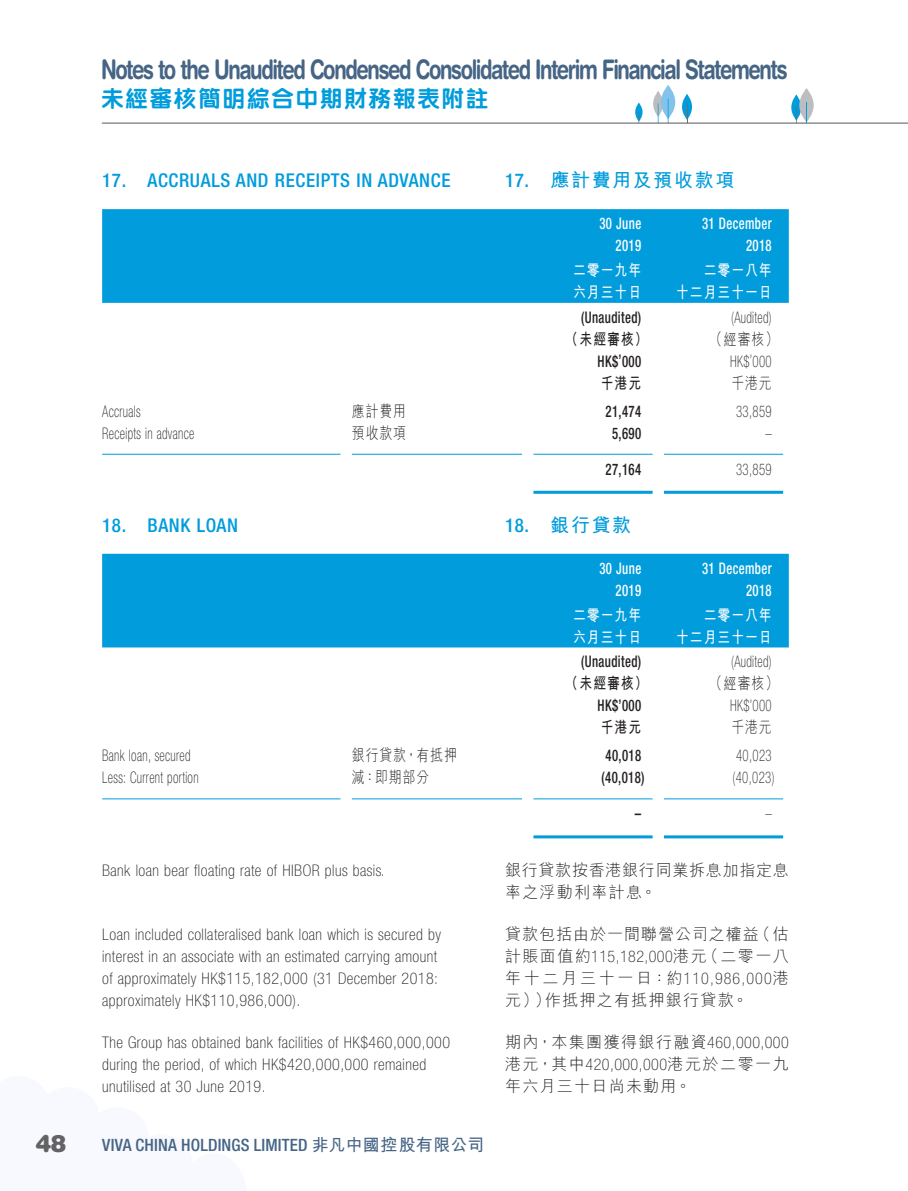
<style>
.page{position:relative;width:908px;height:1191px;background:#fff}
.page>*{position:absolute;margin:0;border:0;box-sizing:border-box;transform-origin:0 0}
.t1{font:700 27px "Helvetica Rounded LT Std";letter-spacing:-.07em;color:#466585;scale:.75 1}
.t2{font:900 24px "Helvetica Rounded LT Std";color:#636366}
.t3{font:800 23px "M Yuen HK";letter-spacing:.055em;color:#009cdc}
.Heading_1{font:500 condensed 19px "Helvetica Neue LT Std";letter-spacing:.035em;color:#009cdc}
.C_Heading_1{font:700 19px "M Hei HK";letter-spacing:.085em;color:#009cdc}
.t4{font:500 condensed 17px "Helvetica Neue LT Std";letter-spacing:.01em;color:#466585}
.Body_Text{font:100 condensed 16px/22px "Helvetica Neue LT Std";letter-spacing:.03em;color:#231f20}
.C_Body_Text{font:300 16px/22px "M Hei HK";letter-spacing:.08em;color:#231f20;text-align:justify}
.Body_Text-2{font:100 condensed 16px "Helvetica Neue LT Std";letter-spacing:.03em;color:#231f20;scale:.8 1}
.Body_Text-3{font:500 condensed 16px "Helvetica Neue LT Std";letter-spacing:.03em;color:#231f20;scale:.8 1}
.Body_Text-4{font:500 condensed 16px "Helvetica Neue LT Std";letter-spacing:.03em;color:#fff;scale:.8 1}
.Body_Text-5{font:700 16px "M Hei HK";letter-spacing:.08em;color:#fff;scale:.8 1}
.Body_Text-6{font:300 16px "M Hei HK";letter-spacing:.08em;color:#231f20;scale:.8 1}
.C_Body_Text-2{font:300 16px/22px "M Hei HK";letter-spacing:.045em;color:#231f20}
.Body_Text-7{font:700 16px "M Hei HK";letter-spacing:.08em;color:#231f20;scale:.8 1}
.s1{font-family:"Helvetica Neue LT Std";font-weight:500;font-stretch:condensed}
.s2{font-family:"M Hei HK";font-weight:700;font-stretch:normal}
.s3{font-family:"Helvetica Neue LT Std";font-weight:100;font-stretch:condensed}
</style>
<div class="page">
<svg style="left:681px;top:94px;width:10px;height:26px"></svg>
<svg style="left:686px;top:105px;width:1px;height:18px"></svg>
<svg style="left:652px;top:91px;width:10px;height:26px"></svg>
<svg style="left:657px;top:103px;width:1px;height:20px"></svg>
<svg style="left:660px;top:85px;width:15px;height:34px"></svg>
<svg style="left:667px;top:99px;width:1px;height:24px"></svg>
<svg style="left:635px;top:103px;width:7px;height:19px"></svg>
<svg style="left:791px;top:95px;width:10px;height:25px"></svg>
<svg style="left:795px;top:107px;width:1px;height:16px"></svg>
<svg style="left:799px;top:88px;width:14px;height:34px"></svg>
<svg style="left:805px;top:102px;width:1px;height:21px"></svg>
<hr style="left:102px;top:123px;width:805px;height:1px;background:#57585a">
<div style="left:102px;top:209px;width:686px;height:94px;background:#009cdc"></div>
<hr style="left:102px;top:454px;width:238px;height:1px;background:#009cdc">
<hr style="left:351px;top:454px;width:171px;height:1px;background:#009cdc">
<hr style="left:533px;top:454px;width:119px;height:1px;background:#009cdc">
<hr style="left:663px;top:454px;width:119px;height:1px;background:#009cdc">
<hr style="left:533px;top:491px;width:119px;height:3px;background:#009cdc">
<hr style="left:663px;top:491px;width:119px;height:3px;background:#009cdc">
<div style="left:102px;top:554px;width:686px;height:93px;background:#009cdc"></div>
<hr style="left:102px;top:798px;width:238px;height:1px;background:#009cdc">
<hr style="left:351px;top:798px;width:171px;height:1px;background:#009cdc">
<hr style="left:533px;top:798px;width:119px;height:1px;background:#009cdc">
<hr style="left:663px;top:798px;width:119px;height:1px;background:#009cdc">
<hr style="left:533px;top:835px;width:119px;height:3px;background:#009cdc">
<hr style="left:663px;top:835px;width:119px;height:3px;background:#009cdc">
<h1 class="t1" style="left:101px;top:53px;width:916px">Notes to the Unaudited Condensed Consolidated Interim Financial Statements</h1>
<h3 class="t3" style="left:101px;top:87px;width:389px">未經審核簡明綜合中期財務報表附註</h3>
<p class="Heading_1" style="left:102px;top:169px;width:349px">17. ACCRUALS AND RECEIPTS IN ADVANCE</p>
<p class="C_Heading_1" style="left:505px;top:166px;width:231px"><span class="s1">17.</span> 應計費用及預收款項</p>
<p class="Body_Text-4" style="left:599px;top:214px;width:54px">30 June</p>
<p class="Body_Text-4" style="left:615px;top:236px;width:34px">2019</p>
<p class="Body_Text-5" style="left:573px;top:258px;width:87px">二零一九年</p>
<p class="Body_Text-5" style="left:573px;top:280px;width:87px">六月三十日</p>
<p class="Body_Text-4" style="left:701px;top:214px;width:89px">31 December</p>
<p class="Body_Text-4" style="left:745px;top:236px;width:34px">2018</p>
<p class="Body_Text-5" style="left:703px;top:258px;width:87px">二零一八年</p>
<p class="Body_Text-5" style="left:675px;top:280px;width:121px">十二月三十一日</p>
<p class="Body_Text-3" style="left:581px;top:308px;width:77px">(Unaudited)</p>
<p class="Body_Text-2" style="left:730px;top:308px;width:52px">(Audited)</p>
<p class="Body_Text-7" style="left:565px;top:327px;width:105px">（未經審核）</p>
<p class="Body_Text-6" style="left:709px;top:331px;width:87px">（經審核）</p>
<p class="Body_Text-3" style="left:597px;top:352px;width:56px">HK$’000</p>
<p class="Body_Text-2" style="left:729px;top:352px;width:54px">HK$’000</p>
<p class="Body_Text-7" style="left:600px;top:371px;width:52px">千港元</p>
<p class="Body_Text-6" style="left:731px;top:375px;width:52px">千港元</p>
<p class="Body_Text-2" style="left:102px;top:402px;width:49px">Accruals</p>
<p class="Body_Text-6" style="left:351px;top:402px;width:69px">應計費用</p>
<p class="Body_Text-3" style="left:605px;top:401px;width:46px">21,474</p>
<p class="Body_Text-2" style="left:735px;top:402px;width:46px">33,859</p>
<p class="Body_Text-2" style="left:102px;top:424px;width:117px">Receipts in advance</p>
<p class="Body_Text-6" style="left:351px;top:424px;width:69px">預收款項</p>
<p class="Body_Text-3" style="left:611px;top:423px;width:38px">5,690</p>
<p class="Body_Text-2" style="left:765px;top:424px;width:10px">–</p>
<p class="Body_Text-3" style="left:605px;top:459px;width:46px">27,164</p>
<p class="Body_Text-2" style="left:735px;top:460px;width:46px">33,859</p>
<p class="Heading_1" style="left:102px;top:513px;width:137px">18. BANK LOAN</p>
<p class="C_Heading_1" style="left:505px;top:511px;width:128px"><span class="s1">18.</span> 銀行貸款</p>
<p class="Body_Text-4" style="left:599px;top:558px;width:54px">30 June</p>
<p class="Body_Text-4" style="left:615px;top:580px;width:34px">2019</p>
<p class="Body_Text-5" style="left:573px;top:603px;width:87px">二零一九年</p>
<p class="Body_Text-5" style="left:573px;top:625px;width:87px">六月三十日</p>
<p class="Body_Text-4" style="left:701px;top:558px;width:89px">31 December</p>
<p class="Body_Text-4" style="left:745px;top:580px;width:34px">2018</p>
<p class="Body_Text-5" style="left:703px;top:603px;width:87px">二零一八年</p>
<p class="Body_Text-5" style="left:675px;top:625px;width:121px">十二月三十一日</p>
<p class="Body_Text-3" style="left:581px;top:652px;width:77px">(Unaudited)</p>
<p class="Body_Text-2" style="left:730px;top:653px;width:52px">(Audited)</p>
<p class="Body_Text-7" style="left:565px;top:672px;width:105px">（未經審核）</p>
<p class="Body_Text-6" style="left:709px;top:675px;width:87px">（經審核）</p>
<p class="Body_Text-3" style="left:597px;top:696px;width:56px">HK$’000</p>
<p class="Body_Text-2" style="left:729px;top:697px;width:54px">HK$’000</p>
<p class="Body_Text-7" style="left:600px;top:716px;width:52px">千港元</p>
<p class="Body_Text-6" style="left:731px;top:719px;width:52px">千港元</p>
<p class="Body_Text-2" style="left:102px;top:746px;width:112px">Bank loan, secured</p>
<p class="Body_Text-6" style="left:351px;top:747px;width:133px">銀行貸款，有抵押</p>
<p class="Body_Text-3" style="left:605px;top:746px;width:46px">40,018</p>
<p class="Body_Text-2" style="left:735px;top:746px;width:46px">40,023</p>
<p class="Body_Text-2" style="left:102px;top:768px;width:122px">Less: Current portion</p>
<p class="Body_Text-6" style="left:351px;top:769px;width:98px">減：即期部分</p>
<p class="Body_Text-3" style="left:601px;top:768px;width:55px">(40,018)</p>
<p class="Body_Text-2" style="left:732px;top:768px;width:54px">(40,023)</p>
<p class="Body_Text-3" style="left:634px;top:804px;width:10px">–</p>
<p class="Body_Text-2" style="left:765px;top:804px;width:10px">–</p>
<p class="Body_Text" style="left:102px;top:859px;width:284px">Bank loan bear floating rate of HIBOR plus basis.</p>
<p class="Body_Text" style="left:102px;top:923px;width:340px">Loan included collateralised bank loan which is secured by interest in an associate with an estimated carrying amount of approximately HK$115,182,000 (31 December 2018: approximately HK$110,986,000).</p>
<p class="Body_Text" style="left:102px;top:1031px;width:349px">The Group has obtained bank facilities of HK$460,000,000 during the period, of which HK$420,000,000 remained unutilised at 30 June 2019.</p>
<h2 class="t2" style="left:35px;top:1127px;width:33px">48</h2>
<p class="t4" style="left:102px;top:1135px;width:383px">VIVA CHINA HOLDINGS LIMITED <span class="s2">非凡中國控股有限公司</span></p>
<p class="C_Body_Text-2" style="left:505px;top:859px;width:285px">銀行貸款按香港銀行同業拆息加指定息率之浮動利率計息。</p>
<p class="C_Body_Text" style="left:505px;top:923px;width:285px">貸款包括由於一間聯營公司之權益（估計賬面值約<span class="s3">115,182,000</span>港元（二零一八年十二月三十一日：約<span class="s3">110,986,000</span>港元））作抵押之有抵押銀行貸款。</p>
<p class="C_Body_Text" style="left:505px;top:1031px;width:285px">期內，本集團獲得銀行融資<span class="s3">460,000,000</span>港元，其中<span class="s3">420,000,000</span>港元於二零一九年六月三十日尚未動用。</p>
</div>
